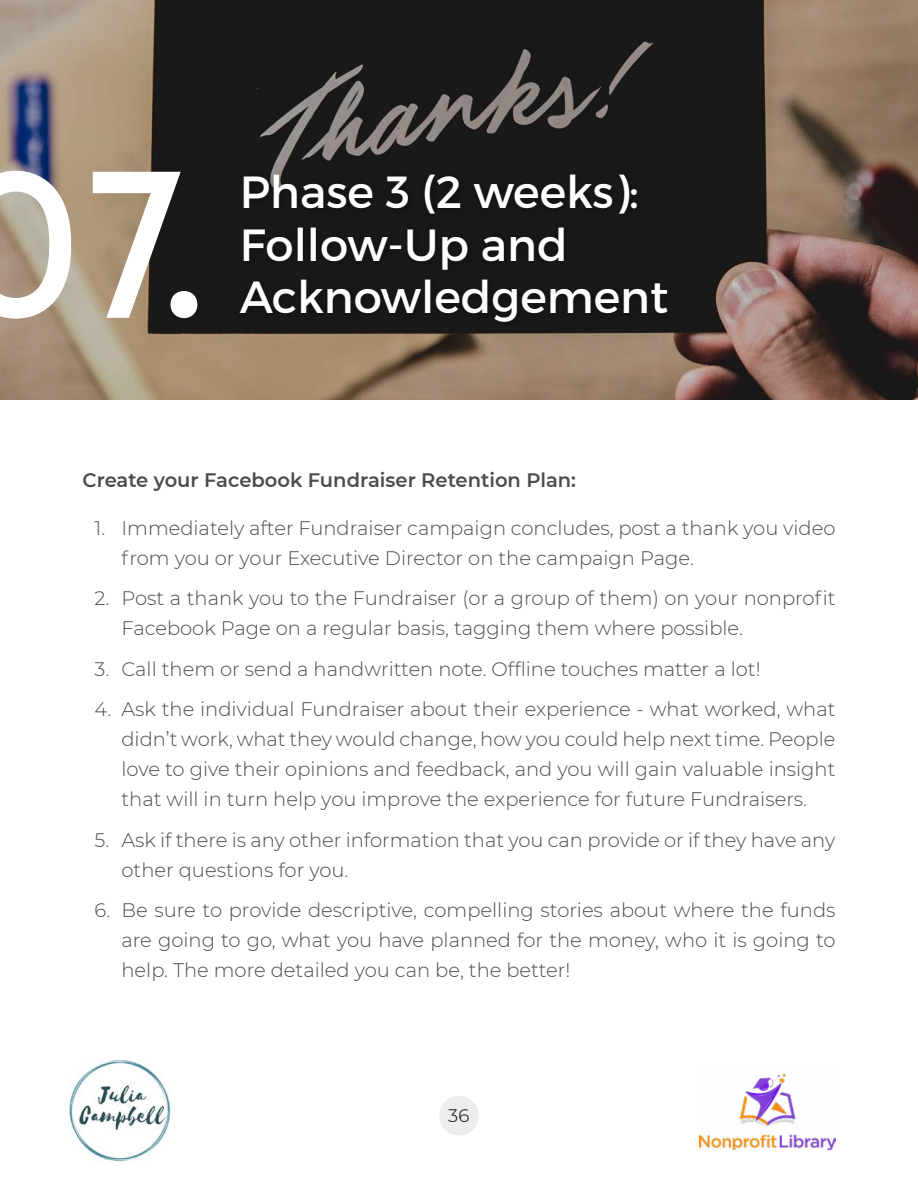
<style>
.page{position:relative;width:918px;height:1188px;background:#fff}
.page>*{position:absolute;margin:0;border:0;box-sizing:border-box;transform-origin:0 0}
.t1{font:500 229.5px "Affogato";color:#fff}
.t2{font:45px/52.5px "Montserrat";color:#fff}
.t3{font:300 19.5px/30px "Montserrat";color:#4c4c4e}
.t4{font:600 19.5px "Montserrat";color:#4c4c4e}
.t5{font:300 18px "Montserrat";color:#000}
</style>
<div class="page">
<img style="left:700px;top:1071px;width:135px;height:79px">
<div style="left:439px;top:1096px;width:40px;height:40px;background:#ededee;border-radius:50%"></div>
<img style="left:69px;top:1059px;width:103px;height:103px">
<svg style="left:0;top:0;width:918px;height:400px;background:#605349"></svg>
<div style="left:234px;top:168px;width:442px;height:163px;background:#181818"></div>
<h1 class="t1" style="left:-52px;top:98px;width:264px">07.</h1>
<h2 class="t2" style="left:240px;top:166px;width:430px">Phase 3 (2 weeks):<br>Follow-Up and<br>Acknowledgement</h2>
<p class="t4" style="left:82px;top:466px;width:495px">Create your Facebook Fundraiser Retention Plan:</p>
<p class="t3" style="left:122px;top:512px;width:716px;text-indent:-27px">1. Immediately after Fundraiser campaign concludes, post a thank you video from you or your Executive Director on the campaign Page.</p>
<p class="t3" style="left:122px;top:583px;width:716px;text-indent:-27px">2. Post a thank you to the Fundraiser (or a group of them) on your nonprofit<br>Facebook Page on a regular basis, tagging them where possible.</p>
<p class="t3" style="left:94px;top:653px;width:668px">3. Call them or send a handwritten note. Offline touches matter a lot!</p>
<p class="t3" style="left:122px;top:694px;width:716px;text-align:justify;text-indent:-27px">4. Ask the individual Fundraiser about their experience - what worked, what didn’t work, what they would change, how you could help next time. People love to give their opinions and feedback, and you will gain valuable insight that will in turn help you improve the experience for future Fundraisers.</p>
<p class="t3" style="left:122px;top:824px;width:715px;text-indent:-27px">5. Ask if there is any other information that you can provide or if they have any other questions for you.</p>
<p class="t3" style="left:122px;top:895px;width:716px;text-align:justify;text-indent:-27px">6. Be sure to provide descriptive, compelling stories about where the funds are going to go, what you have planned for the money, who it is going to help. The more detailed you can be, the better!</p>
<p class="t5" style="left:448px;top:1104px;width:22px">36</p>
</div>
